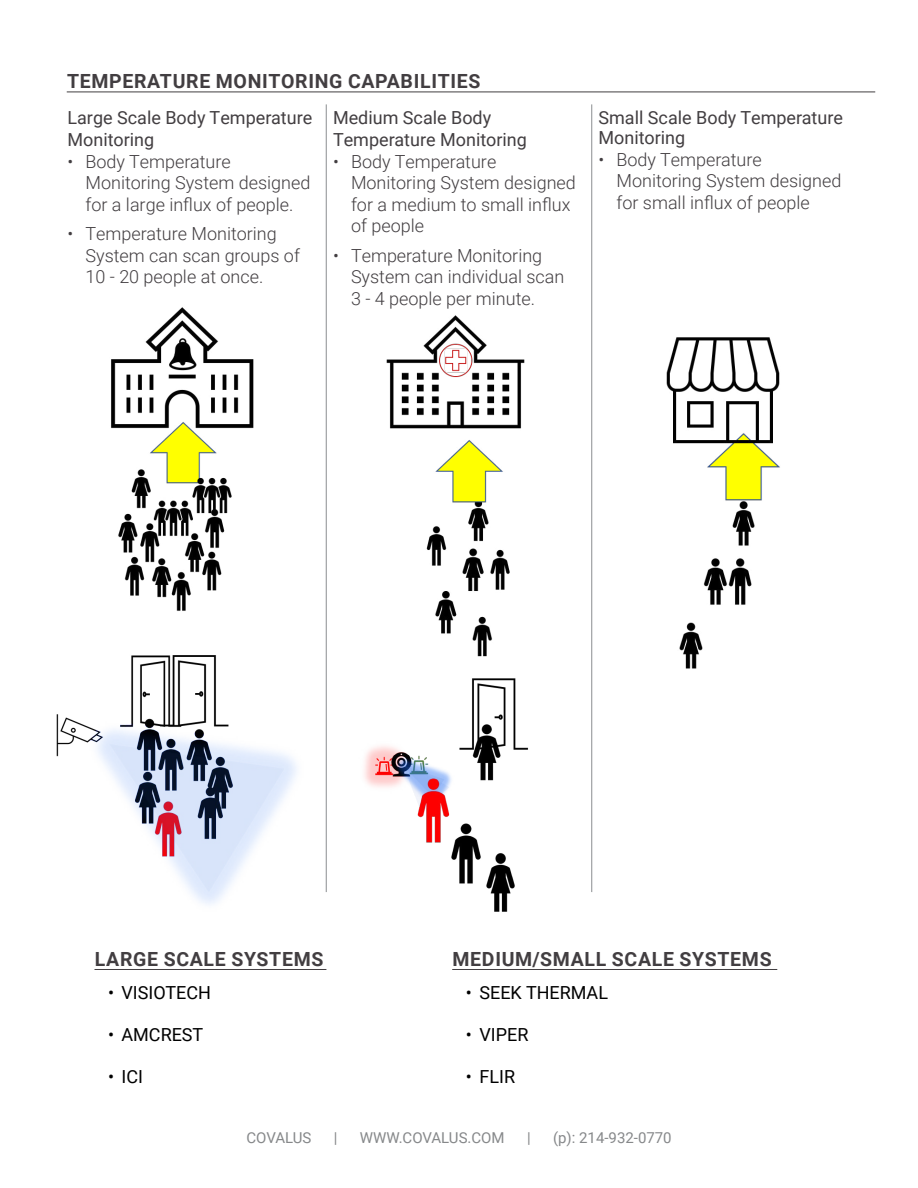
<style>
.page{position:relative;width:918px;height:1188px;background:#fff}
.page>*{position:absolute;margin:0;border:0;box-sizing:border-box;transform-origin:0 0}
.t1{font:700 19.5px "Roboto";letter-spacing:.035em;color:#423e41}
.t2{font:300 18px/21.6px "Roboto";color:#423e41}
.t3{font:18px/21.6px "Roboto";color:#423e41}
.t4{font:18px "Roboto";color:#000}
.t5{font:15px "Roboto";color:#86888a}
</style>
<div class="page">
<img style="left:111px;top:307px;width:143px;height:304px">
<img style="left:56px;top:655px;width:241px;height:250px">
<img style="left:364px;top:678px;width:164px;height:234px">
<img style="left:386px;top:315px;width:139px;height:342px">
<img style="left:666px;top:337px;width:114px;height:332px">
<hr style="left:326px;top:104px;width:1px;height:788px;background:#8b8e90">
<hr style="left:591px;top:104px;width:1px;height:788px;background:#8b8e90">
<hr style="left:67px;top:92px;width:808px;height:1px;background:#423e41">
<hr style="left:94px;top:969px;width:232px;height:1px;background:#423e41">
<hr style="left:452px;top:969px;width:325px;height:1px;background:#423e41">
<p class="t1" style="left:67px;top:67px;width:415px">TEMPERATURE MONITORING CAPABILITIES</p>
<p class="t3" style="left:68px;top:107px;width:246px">Large Scale Body Temperature<br>Monitoring</p>
<p class="t2" style="left:86px;top:150px;width:226px;text-indent:-18px">• Body Temperature<br>Monitoring System designed for a large influx of people.</p>
<p class="t2" style="left:86px;top:222px;width:216px;text-indent:-18px">• Temperature Monitoring<br>System can scan groups of<br>10 - 20 people at once.</p>
<p class="t3" style="left:333px;top:107px;width:195px">Medium Scale Body<br>Temperature Monitoring</p>
<p class="t2" style="left:351px;top:150px;width:226px;text-indent:-18px">• Body Temperature<br>Monitoring System designed for a medium to small influx of people</p>
<p class="t2" style="left:351px;top:244px;width:215px;text-indent:-18px">• Temperature Monitoring<br>System can individual scan<br>3 - 4 people per minute.</p>
<p class="t3" style="left:598px;top:108px;width:246px;line-height:19.5px">Small Scale Body Temperature<br>Monitoring</p>
<p class="t2" style="left:616px;top:148px;width:226px;text-indent:-18px">• Body Temperature<br>Monitoring System designed for small influx of people</p>
<p class="t1" style="left:95px;top:945px;width:230px">LARGE SCALE SYSTEMS</p>
<p class="t1" style="left:453px;top:945px;width:321px">MEDIUM/SMALL SCALE SYSTEMS</p>
<p class="t4" style="left:108px;top:980px;width:105px">• VISIOTECH</p>
<p class="t4" style="left:108px;top:1022px;width:97px">• AMCREST</p>
<p class="t4" style="left:108px;top:1064px;width:37px">• ICI</p>
<p class="t4" style="left:466px;top:980px;width:144px">• SEEK THERMAL</p>
<p class="t4" style="left:466px;top:1022px;width:64px">• VIPER</p>
<p class="t4" style="left:466px;top:1064px;width:51px">• FLIR</p>
<p class="t5" style="left:246px;top:1128px;width:66px">COVALUS</p>
<p class="t5" style="left:334px;top:1128px;width:5px">|</p>
<p class="t5" style="left:360px;top:1128px;width:147px">WWW.COVALUS.COM</p>
<p class="t5" style="left:527px;top:1128px;width:5px">|</p>
<p class="t5" style="left:553px;top:1128px;width:120px">(p): 214-932-0770</p>
</div>
